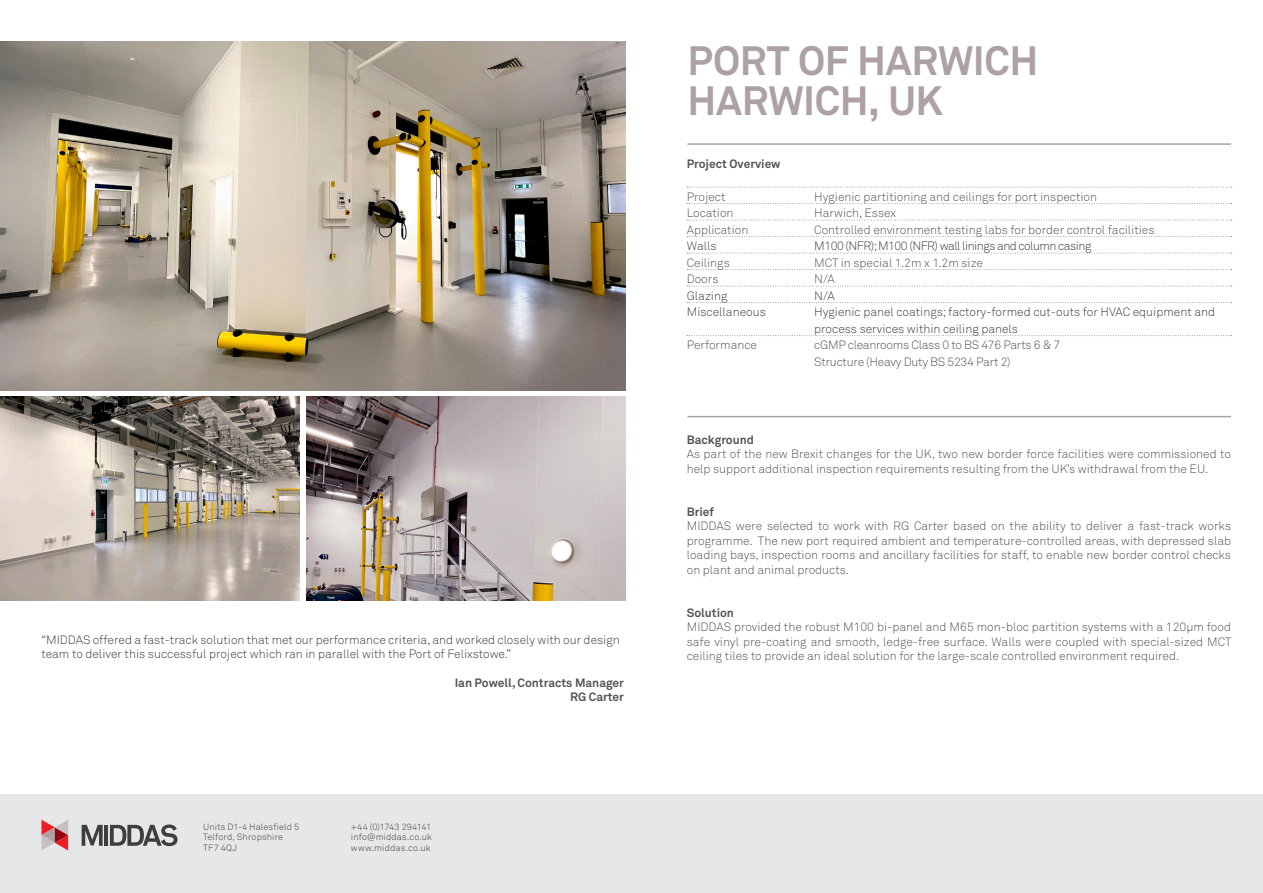
<style>
.page{position:relative;width:1263px;height:893px;background:#fff}
.page>*{position:absolute;margin:0;border:0;box-sizing:border-box;transform-origin:0 0}
.t1{font:700 40.5px "Akkurat Pro";letter-spacing:-.01em;color:#aea1a6}
.SPEC{font:12px/14.4px "Akkurat Light Pro";color:#545557;text-align:justify}
.QUOTE{font:12px/14.4px "Akkurat Light Pro";color:#3e3e3f}
.SPEC-2{font:700 12px "Akkurat Pro";color:#545557}
.SPEC-3{font:12px/16.5px "Akkurat Light Pro";letter-spacing:-.02em;color:#545557}
.QUOTE-2{font:12px "Akkurat Light Pro";letter-spacing:-.04em;color:#3e3e3f}
.t2{font:9px/10.5px "Akkurat Light Pro";letter-spacing:.015em;color:#3e3e3f}
</style>
<div class="page">
<div style="left:0;top:795px;width:1263px;height:98px;background:#e6e7e9"></div>
<svg style="left:41px;top:820px;width:27px;height:30px"></svg>
<svg style="left:82px;top:825px;width:21px;height:21px"></svg>
<hr style="left:104px;top:825px;width:4px;height:21px;background:#3e3e3f">
<svg style="left:110px;top:824px;width:68px;height:22px"></svg>
<svg style="left:687px;top:187px;width:545px;height:1px"></svg>
<svg style="left:687px;top:203px;width:545px;height:1px"></svg>
<svg style="left:687px;top:220px;width:545px;height:1px"></svg>
<svg style="left:687px;top:236px;width:545px;height:1px"></svg>
<svg style="left:687px;top:253px;width:545px;height:1px"></svg>
<svg style="left:687px;top:269px;width:545px;height:1px"></svg>
<svg style="left:687px;top:286px;width:545px;height:1px"></svg>
<svg style="left:687px;top:302px;width:545px;height:1px"></svg>
<svg style="left:687px;top:335px;width:545px;height:1px"></svg>
<hr style="left:687px;top:143px;width:544px;height:2px;background:#aea1a6">
<hr style="left:687px;top:416px;width:544px;height:1px;background:#aea1a6">
<img style="left:0;top:41px;width:625px;height:349px">
<img style="left:0;top:397px;width:299px;height:204px">
<img style="left:306px;top:397px;width:319px;height:204px">
<p class="QUOTE" style="left:41px;top:632px;width:580px">“MIDDAS offered a fast-track solution that met our performance criteria, and worked closely with our design team to deliver this successful project which ran in parallel with the Port of Felixstowe.”</p>
<p class="SPEC-2" style="left:455px;top:675px;width:171px">Ian Powell, Contracts Manager</p>
<p class="SPEC-2" style="left:570px;top:689px;width:55px">RG Carter</p>
<p class="t2" style="left:203px;top:822px;width:98px">Units D1-4 Halesfield 5<br>Telford, Shropshire</p>
<p class="t2" style="left:203px;top:843px;width:36px">TF7 4QJ</p>
<p class="t2" style="left:351px;top:822px;width:83px">+44 (0)1743 294141 info@middas.co.uk</p>
<p class="t2" style="left:351px;top:843px;width:81px">www.middas.co.uk</p>
<p class="t1" style="left:687px;top:35px;width:352px">PORT OF HARWICH</p>
<p class="t1" style="left:687px;top:76px;width:257px">HARWICH, UK</p>
<p class="SPEC-2" style="left:687px;top:156px;width:95px">Project Overview</p>
<p class="SPEC" style="left:687px;top:189px;width:40px">Project</p>
<p class="SPEC" style="left:814px;top:189px;width:284px">Hygienic partitioning and ceilings for port inspection</p>
<p class="SPEC" style="left:687px;top:206px;width:48px">Location</p>
<p class="SPEC" style="left:814px;top:206px;width:83px">Harwich, Essex</p>
<p class="SPEC" style="left:687px;top:222px;width:63px">Application</p>
<p class="SPEC" style="left:814px;top:222px;width:342px">Controlled environment testing labs for border control facilities</p>
<p class="QUOTE" style="left:687px;top:239px;width:31px">Walls</p>
<p class="QUOTE-2" style="left:814px;top:239px;width:279px">M100 (NFR); M100 (NFR) wall linings and column casing</p>
<p class="SPEC" style="left:687px;top:255px;width:45px">Ceilings</p>
<p class="SPEC" style="left:814px;top:255px;width:170px">MCT in special 1.2m x 1.2m size</p>
<p class="SPEC" style="left:687px;top:272px;width:33px">Doors</p>
<p class="SPEC" style="left:814px;top:272px;width:22px">N/A</p>
<p class="QUOTE" style="left:687px;top:288px;width:42px">Glazing</p>
<p class="QUOTE" style="left:814px;top:288px;width:22px">N/A</p>
<p class="QUOTE" style="left:687px;top:305px;width:81px">Miscellaneous</p>
<p class="QUOTE" style="left:814px;top:304px;width:402px;line-height:16.5px">Hygienic panel coatings; factory-formed cut-outs for HVAC equipment and process services within ceiling panels</p>
<p class="SPEC" style="left:687px;top:338px;width:72px">Performance</p>
<p class="SPEC-3" style="left:814px;top:337px;width:247px">cGMP cleanrooms Class 0 to BS 476 Parts 6 &amp; 7<br>Structure (Heavy Duty BS 5234 Part 2)</p>
<p class="SPEC-2" style="left:687px;top:432px;width:69px">Background</p>
<p class="SPEC" style="left:687px;top:447px;width:546px">As part of the new Brexit changes for the UK, two new border force facilities were commissioned to help support additional inspection requirements resulting from the UK’s withdrawal from the EU.</p>
<p class="SPEC-2" style="left:687px;top:504px;width:29px">Brief</p>
<p class="SPEC" style="left:687px;top:519px;width:546px">MIDDAS were selected to work with RG Carter based on the ability to deliver a fast-track works programme. The new port required ambient and temperature-controlled areas, with depressed slab loading bays, inspection rooms and ancillary facilities for staff, to enable new border control checks on plant and animal products.</p>
<p class="SPEC-2" style="left:687px;top:605px;width:49px">Solution</p>
<p class="SPEC" style="left:687px;top:620px;width:546px">MIDDAS provided the robust M100 bi-panel and M65 mon-bloc partition systems with a 120µm food safe vinyl pre-coating and smooth, ledge-free surface. Walls were coupled with special-sized MCT ceiling tiles to provide an ideal solution for the large-scale controlled environment required.</p>
</div>
